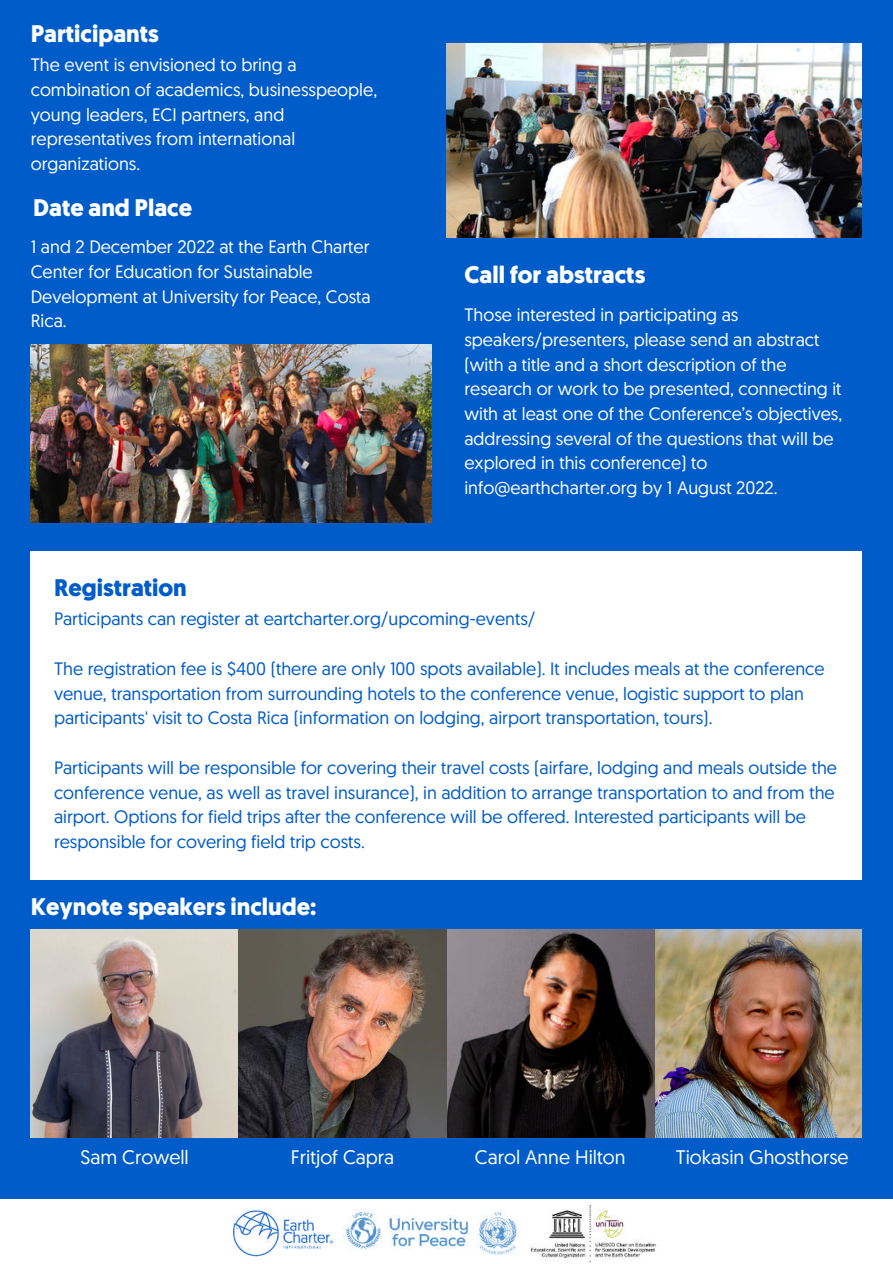
<style>
.page{position:relative;width:893px;height:1264px;background:#fff}
.page>*{position:absolute;margin:0;border:0;box-sizing:border-box;transform-origin:0 0}
.t1{font:700 24px "Geomanist";color:#fff}
.t2{font:700 24px "Geomanist";color:#005cc8}
.t3{font:19.65px "Geomanist";color:#fff}
.t4{font:18px/24.8px "Geomanist";color:#005cc8}
.t5{font:18px/24.8px "Geomanist";color:#fff}
</style>
<div class="page">
<div style="left:0;top:0;width:892px;height:1262px;background:#005cc8"></div>
<div style="left:0;top:1198px;width:892px;height:64px;background:#fff"></div>
<img style="left:234px;top:1205px;width:422px;height:57px">
<img style="left:446px;top:44px;width:415px;height:193px">
<div style="left:31px;top:551px;width:830px;height:328px;background:#fff"></div>
<img style="left:31px;top:345px;width:400px;height:177px">
<img style="left:31px;top:929px;width:830px;height:208px">
<h1 class="t1" style="left:31px;top:17px;width:130px">Participants</h1>
<p class="t5" style="left:31px;top:52px;width:348px">The event is envisioned to bring a combination of academics, businesspeople, young leaders, ECI partners, and representatives from international organizations.</p>
<h1 class="t1" style="left:33px;top:191px;width:160px">Date and Place</h1>
<p class="t5" style="left:31px;top:234px;width:341px">1 and 2 December 2022 at the Earth Charter<br>Center for Education for Sustainable<br>Development at University for Peace, Costa<br>Rica.</p>
<h1 class="t1" style="left:464px;top:258px;width:182px">Call for abstracts</h1>
<p class="t5" style="left:464px;top:302px;width:379px">Those interested in participating as speakers/presenters, please send an abstract (with a title and a short description of the research or work to be presented, connecting it with at least one of the Conference’s objectives, addressing several of the questions that will be explored in this conference) to info@earthcharter.org by 1 August 2022.</p>
<h1 class="t2" style="left:54px;top:571px;width:134px">Registration</h1>
<p class="t4" style="left:54px;top:606px;width:483px">Participants can register at eartcharter.org/upcoming-events/</p>
<p class="t4" style="left:54px;top:655px;width:772px">The registration fee is $400 (there are only 100 spots available). It includes meals at the conference venue, transportation from surrounding hotels to the conference venue, logistic support to plan participants' visit to Costa Rica (information on lodging, airport transportation, tours).</p>
<p class="t4" style="left:54px;top:754px;width:784px">Participants will be responsible for covering their travel costs (airfare, lodging and meals outside the conference venue, as well as travel insurance), in addition to arrange transportation to and from the airport. Options for field trips after the conference will be offered. Interested participants will be responsible for covering field trip costs.</p>
<h1 class="t1" style="left:31px;top:890px;width:287px">Keynote speakers include:</h1>
<p class="t3" style="left:80px;top:1144px;width:110px">Sam Crowell</p>
<p class="t3" style="left:291px;top:1144px;width:105px">Fritjof Capra</p>
<p class="t3" style="left:475px;top:1144px;width:152px">Carol Anne Hilton</p>
<p class="t3" style="left:675px;top:1144px;width:174px">Tiokasin Ghosthorse</p>
</div>
